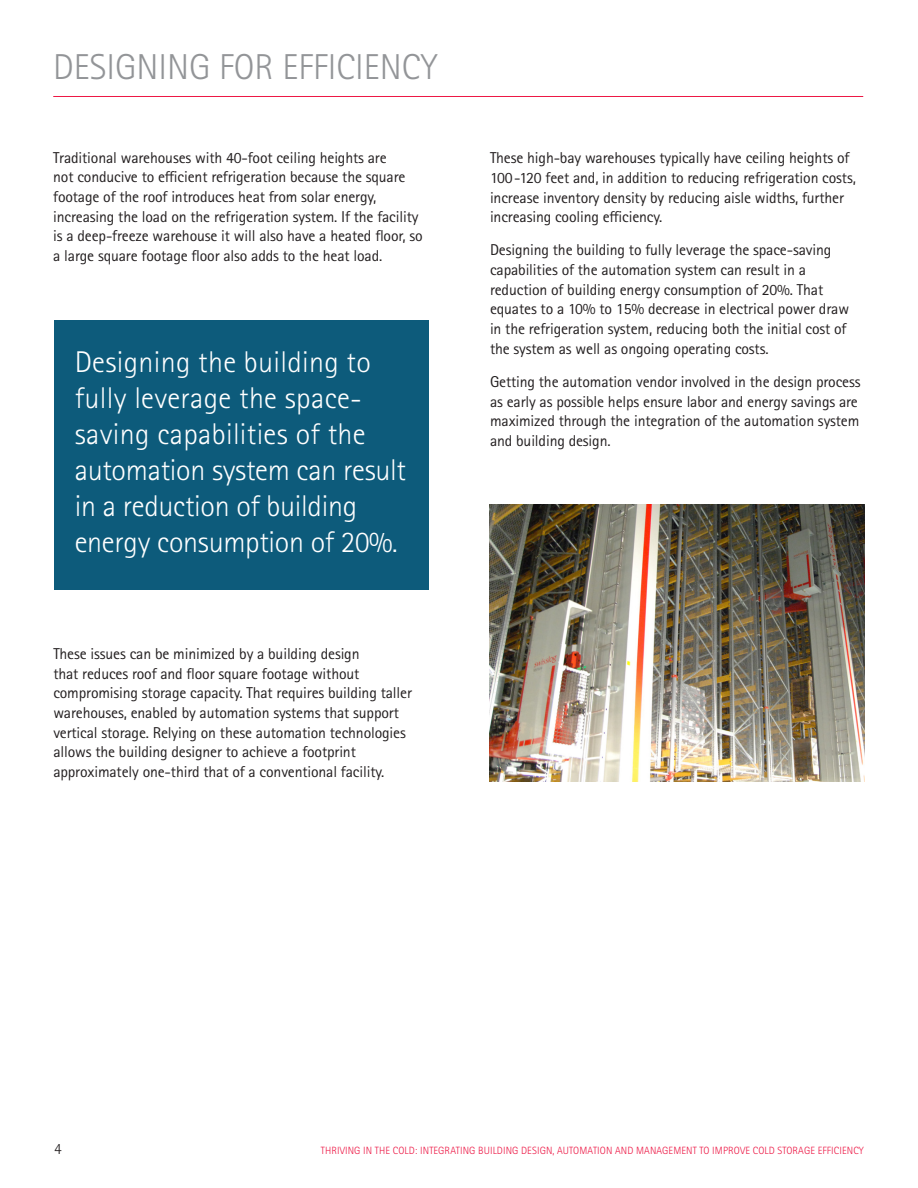
<style>
.page{position:relative;width:918px;height:1188px;background:#fff}
.page>*{position:absolute;margin:0;border:0;box-sizing:border-box;transform-origin:0 0}
.Subheads_-_24pt{font:300 36px "Rotis Sans Serif Pro";color:#939598}
.Callout_Copy{font:300 30px/36px "Rotis Sans Serif Pro";letter-spacing:-.01em;color:#fff}
.Body_Copy_Black{font:15.75px/19.6px "Rotis Sans Serif Pro";letter-spacing:-.01em;color:#231f20}
.t1{font:300 15.75px "Rotis Sans Serif Pro";color:#231f20}
.t2{font:300 10.5px "Rotis Sans Serif Pro";letter-spacing:.01em;color:#ed1845}
</style>
<div class="page">
<div style="left:54px;top:320px;width:375px;height:270px;background:#0d5b7b"></div>
<hr style="left:53px;top:96px;width:810px;height:1px;background:#ed1845">
<img style="left:490px;top:505px;width:375px;height:276px">
<p class="Subheads_-_24pt" style="left:53px;top:46px;width:386px">DESIGNING FOR EFFICIENCY</p>
<p class="Body_Copy_Black" style="left:53px;top:148px;width:371px">Traditional warehouses with 40-foot ceiling heights are<br>not conducive to efficient refrigeration because the square footage of the roof introduces heat from solar energy, increasing the load on the refrigeration system. If the facility is a deep-freeze warehouse it will also have a heated floor, so a large square footage floor also adds to the heat load.</p>
<p class="Callout_Copy" style="left:75px;top:345px;width:333px">Designing the building to fully leverage the space&shy;saving capabilities of the automation system can result in a reduction of building energy consumption of 20%.</p>
<p class="Body_Copy_Black" style="left:53px;top:644px;width:360px">These issues can be minimized by a building design<br>that reduces roof and floor square footage without compromising storage capacity. That requires building taller warehouses, enabled by automation systems that support vertical storage. Relying on these automation technologies allows the building designer to achieve a footprint approximately one-third that of a conventional facility.</p>
<p class="Body_Copy_Black" style="left:490px;top:148px;width:367px">These high-bay warehouses typically have ceiling heights of 100-120 feet and, in addition to reducing refrigeration costs, increase inventory density by reducing aisle widths, further increasing cooling efficiency.</p>
<p class="Body_Copy_Black" style="left:490px;top:240px;width:361px">Designing the building to fully leverage the space-saving capabilities of the automation system can result in a reduction of building energy consumption of 20%. That equates to a 10% to 15% decrease in electrical power draw in the refrigeration system, reducing both the initial cost of the system as well as ongoing operating costs.</p>
<p class="Body_Copy_Black" style="left:490px;top:372px;width:372px">Getting the automation vendor involved in the design process as early as possible helps ensure labor and energy savings are maximized through the integration of the automation system and building design.</p>
<p class="t1" style="left:54px;top:1139px;width:9px">4</p>
<p class="t2" style="left:321px;top:1144px;width:545px">THRIVING IN THE COLD: INTEGRATING BUILDING DESIGN, AUTOMATION AND MANAGEMENT TO IMPROVE COLD STORAGE EFFICIENCY</p>
</div>
